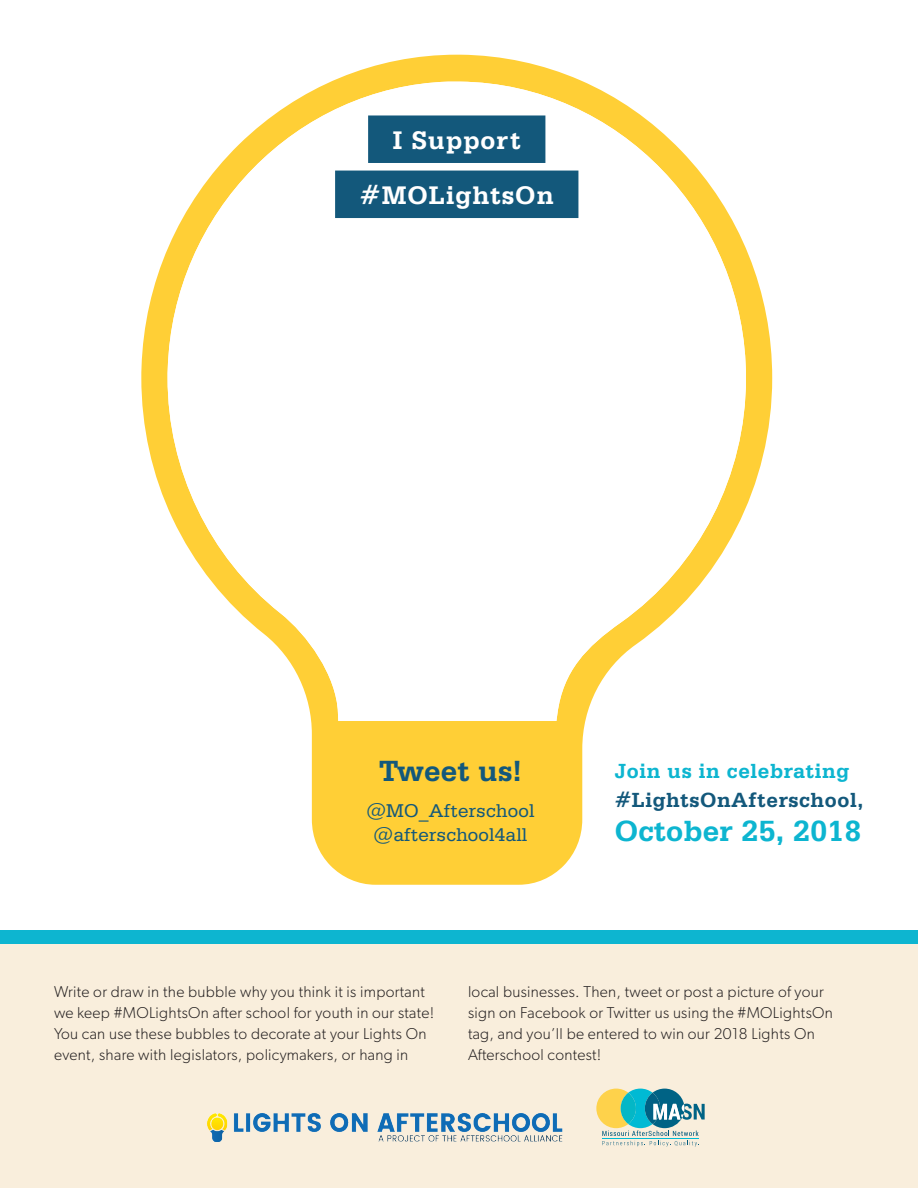
<style>
.page{position:relative;width:918px;height:1188px;background:#fff}
.page>*{position:absolute;margin:0;border:0;box-sizing:border-box;transform-origin:0 0}
.body{font:700 30.9px "Serifa BT";letter-spacing:.01em;color:#0db5d0}
.body-2{font:700 30.9px "Serifa BT";letter-spacing:.01em;color:#13587b}
.State_Name_2{font:700 26.85px "Serifa BT";letter-spacing:.04em;color:#fff}
.body-3{font:700 21.6px/29.4px "Serifa BT";letter-spacing:.03em;color:#13587b}
.body-4{font:19.65px "Serifa BT";letter-spacing:.01em;color:#13587b}
.body-5{font:300 15.75px/21px "Gibson";letter-spacing:.02em;color:#231f20}
.s1{color:#0db5d0}
</style>
<div class="page">
<div style="left:0;top:940px;width:918px;height:248px;background:#f9eedc"></div>
<svg style="left:141px;top:55px;width:631px;height:830px"></svg>
<svg style="left:168px;top:82px;width:578px;height:639px"></svg>
<div style="left:368px;top:115px;width:177px;height:48px;background:#13587b"></div>
<div style="left:335px;top:171px;width:243px;height:47px;background:#13587b"></div>
<svg style="left:596px;top:1089px;width:109px;height:57px"></svg>
<img style="left:208px;top:1113px;width:355px;height:29px">
<div style="left:0;top:930px;width:918px;height:13px;background:#0db5d0"></div>
<p class="State_Name_2" style="left:393px;top:123px;width:129px">I Support</p>
<p class="State_Name_2" style="left:360px;top:178px;width:195px">#MOLightsOn</p>
<p class="body-2" style="left:379px;top:752px;width:144px">Tweet us!</p>
<p class="body-4" style="left:366px;top:798px;width:170px">@MO_Afterschool</p>
<p class="body-4" style="left:373px;top:823px;width:155px">@afterschool4all</p>
<p class="body-3" style="left:615px;top:755px;width:250px"><span class="s1">Join us in celebrating </span>#LightsOnAfterschool,</p>
<p class="body" style="left:615px;top:812px;width:248px">October 25, 2018</p>
<p class="body-5" style="left:54px;top:981px;width:382px">Write or draw in the bubble why you think it is important we keep #MOLightsOn after school for youth in our state!<br>You can use these bubbles to decorate at your Lights On event, share with legislators, policymakers, or hang in</p>
<p class="body-5" style="left:468px;top:981px;width:366px">local businesses. Then, tweet or post a picture of your sign on Facebook or Twitter us using the #MOLightsOn tag, and you’ll be entered to win our 2018 Lights On Afterschool contest!</p>
</div>
